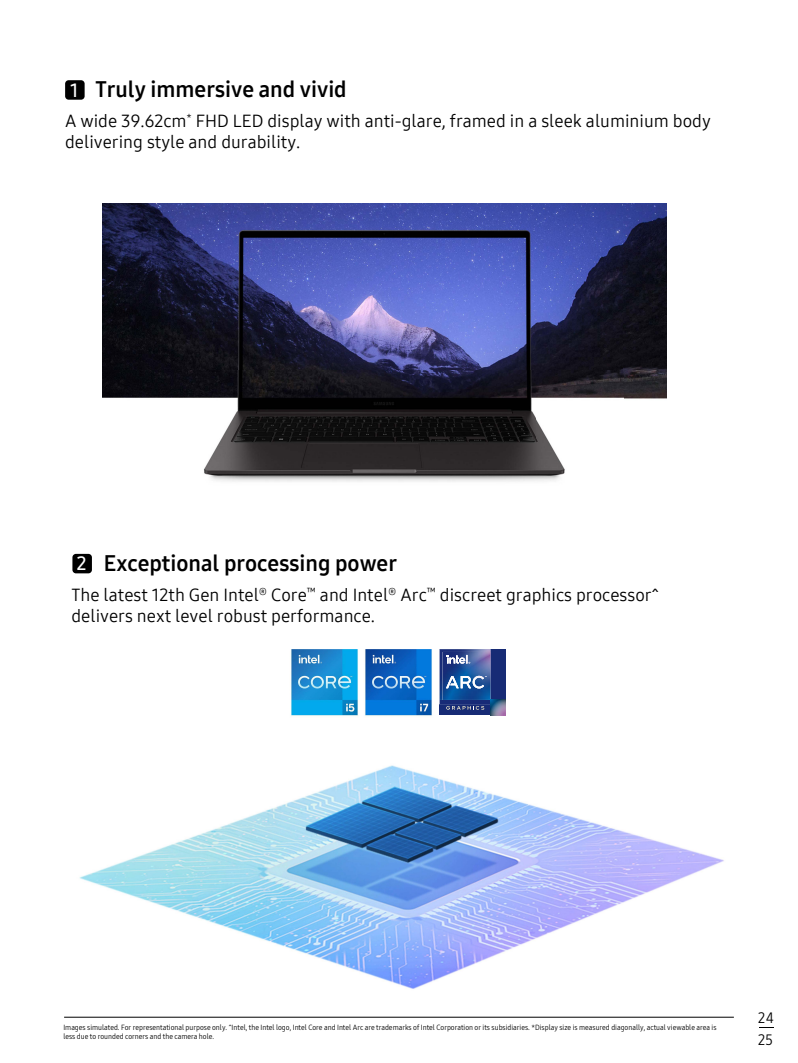
<style>
.page{position:relative;width:798px;height:1063px;background:#fff}
.page>*{position:absolute;margin:0;border:0;box-sizing:border-box;transform-origin:0 0}
.t1{font:22px "Samsung One 700";color:#000}
.t2{font:17.5px/21px "Samsung One 400";color:#000}
.t3{font:15px/12.5px "Samsung One 400 C";color:#000;scale:3.5 1}
.t4{font:15px "Samsung One 400 C";color:#000}
.t5{font:7.5px/9px "Samsung One 400 C";color:#000}
.s1{font-family:"Samsung One 600";font-size:18.75px;color:#fff}
</style>
<div class="page">
<hr style="left:64px;top:1017px;width:669px;height:1px;background:#010000">
<div style="left:65px;top:80px;width:20px;height:20px;background:#000;border-radius:4px"></div>
<div style="left:72px;top:554px;width:20px;height:19px;background:#000;border-radius:4px"></div>
<img style="left:102px;top:203px;width:564px;height:279px">
<img style="left:79px;top:649px;width:645px;height:340px">
<div style="left:439px;top:649px;width:66px;height:66px;background:#172b75"></div>
<svg style="left:446px;top:706px;width:38px;height:4px"></svg>
<img style="left:434px;top:649px;width:6px;height:55px">
<img style="left:439px;top:649px;width:51px;height:51px">
<img style="left:442px;top:652px;width:48px;height:48px">
<img style="left:460px;top:664px;width:10px;height:12px">
<svg style="left:447px;top:655px;width:23px;height:9px"></svg>
<svg style="left:446px;top:676px;width:40px;height:12px"></svg>
<svg style="left:490px;top:700px;width:16px;height:16px"></svg>
<h1 class="t1" style="left:70px;top:75px;width:278px"><span class="s1">1</span> Truly immersive and vivid</h1>
<h2 class="t2" style="left:65px;top:110px;width:647px">A wide 39.62cm<sup>*</sup> FHD LED display with anti-glare, framed in a sleek aluminium body delivering style and durability.</h2>
<h1 class="t1" style="left:77px;top:548px;width:321px"><span class="s1">2</span> Exceptional processing power</h1>
<h2 class="t2" style="left:71px;top:584px;width:588px">The latest 12th Gen Intel<sup>®</sup> Core<sup>™</sup> and Intel<sup>®</sup> Arc<sup>™</sup> discreet graphics processor^ delivers next level robust performance.</h2>
<p class="t5" style="left:63px;top:1023px;width:654px">Images simulated. For representational purpose only. ^Intel, the Intel logo, Intel Core and Intel Arc are trademarks of Intel Corporation or its subsidiaries. *Display size is measured diagonally, actual viewable area is less due to rounded corners and the camera hole.</p>
<h3 class="t4" style="left:757px;top:1008px;width:17px">24</h3>
<h3 class="t3" style="left:757px;top:1020px;width:7px">-<br>25</h3>
</div>
